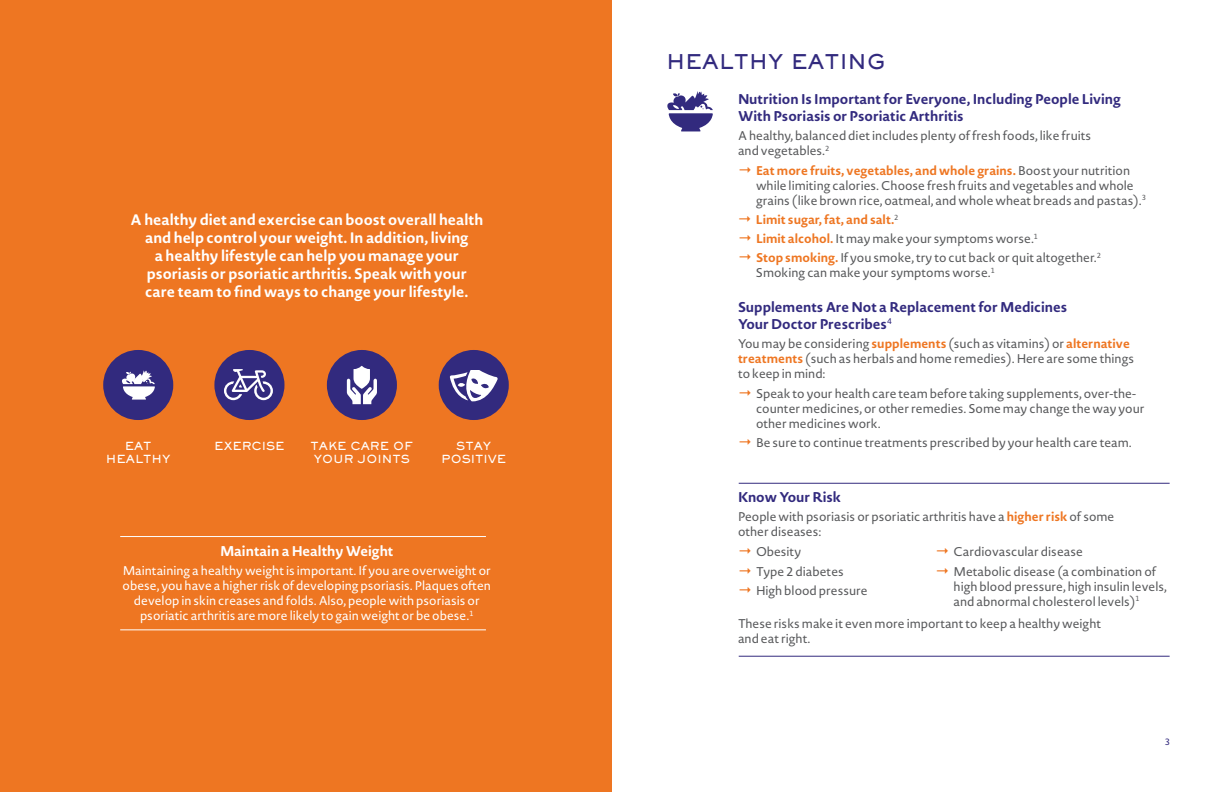
<style>
.page{position:relative;width:1224px;height:792px;background:#fff}
.page>*{position:absolute;margin:0;border:0;box-sizing:border-box;transform-origin:0 0}
.t1{font:800 20px "Sackers Gothic Std";color:#322a7e}
.t2{font:700 15px/18px "Novel Sans Rd Pro";color:#fff;text-align:center}
.t3{font:700 14px/16.8px "Novel Sans Rd Pro";color:#322a7e}
.t4{font:700 14px "Novel Sans Rd Pro";color:#fff}
.t5{font:12.5px/15px "Novel Sans Rd Pro";color:#58595b}
.t6{font:12.5px/15px "Novel Sans Rd Pro";color:#fff;text-align:center}
.t7{font:700 12.5px "Novel Sans Rd Pro";color:#ee7622}
.t8{font:800 11px/13.2px "Sackers Gothic Std";color:#fff;text-align:center}
.t9{font:9px "Novel Sans Rd Pro";color:#322a7e}
.s1{font-family:"Lucida Grande";font-size:14px;color:#ee7622}
.s2{font-weight:700;color:#ee7622}
.s3{font-family:"Lucida Grande";font-weight:400;font-size:14px}
</style>
<div class="page">
<div style="left:0;top:0;width:612px;height:792px;background:#ee7622"></div>
<svg style="left:667px;top:91px;width:46px;height:40px"></svg>
<div style="left:103px;top:350px;width:70px;height:70px;background:#322a7e;border-radius:50%"></div>
<svg style="left:122px;top:370px;width:33px;height:30px"></svg>
<div style="left:327px;top:350px;width:70px;height:70px;background:#322a7e;border-radius:50%"></div>
<svg style="left:347px;top:366px;width:30px;height:38px"></svg>
<div style="left:439px;top:350px;width:70px;height:70px;background:#322a7e;border-radius:50%"></div>
<svg style="left:450px;top:370px;width:48px;height:31px"></svg>
<hr style="left:120px;top:536px;width:366px;height:1px;background:#fff">
<hr style="left:120px;top:629px;width:366px;height:1px;background:#fff">
<hr style="left:739px;top:483px;width:431px;height:1px;background:#322a7e">
<hr style="left:739px;top:656px;width:431px;height:1px;background:#322a7e">
<div style="left:214px;top:350px;width:71px;height:70px;background:#322a7e;border-radius:50%"></div>
<svg style="left:224px;top:369px;width:49px;height:31px"></svg>
<p class="t2" style="left:130px;top:210px;width:354px">A healthy diet and exercise can boost overall health and help control your weight. In addition, living<br>a healthy lifestyle can help you manage your psoriasis or psoriatic arthritis. Speak with your care team to find ways to change your lifestyle.</p>
<p class="t8" style="left:106px;top:439px;width:66px">EAT<br>HEALTHY</p>
<p class="t8" style="left:310px;top:439px;width:104px">TAKE CARE OF<br>YOUR JOINTS</p>
<p class="t8" style="left:441px;top:439px;width:67px">STAY<br>POSITIVE</p>
<p class="t8" style="left:214px;top:439px;width:72px">EXERCISE</p>
<p class="t4" style="left:220px;top:540px;width:175px">Maintain a Healthy Weight</p>
<p class="t6" style="left:123px;top:563px;width:370px">Maintaining a healthy weight is important. If you are overweight or obese, you have a higher risk of developing psoriasis. Plaques often develop in skin creases and folds. Also, people with psoriasis or psoriatic arthritis are more likely to gain weight or be obese.<sup>1</sup></p>
<h1 class="t1" style="left:666px;top:48px;width:220px">HEALTHY EATING</h1>
<p class="t3" style="left:738px;top:90px;width:384px">Nutrition Is Important for Everyone, Including People Living<br>With Psoriasis or Psoriatic Arthritis</p>
<p class="t5" style="left:738px;top:128px;width:355px">A healthy, balanced diet includes plenty of fresh foods, like fruits and vegetables.<sup>2</sup></p>
<p class="t5" style="left:756px;top:162px;width:392px;text-indent:-18px"><span class="s1">→</span> <span class="s2">Eat more fruits, vegetables, and whole grains.</span> Boost your nutrition while limiting calories. Choose fresh fruits and vegetables and whole grains (like brown rice, oatmeal, and whole wheat breads and pastas).<sup>3</sup></p>
<p class="t7" style="left:738px;top:210px;width:162px"><span class="s3">→</span> Limit sugar, fat, and salt.<sup>2</sup></p>
<p class="t5" style="left:738px;top:231px;width:302px"><span class="s1">→</span> <span class="s2">Limit alcohol.</span> It may make your symptoms worse.<sup>1</sup></p>
<p class="t5" style="left:756px;top:250px;width:347px;text-indent:-18px"><span class="s1">→</span> <span class="s2">Stop smoking.</span> If you smoke, try to cut back or quit altogether.<sup>2<br></sup>Smoking can make your symptoms worse.<sup>1</sup></p>
<p class="t3" style="left:738px;top:298px;width:331px">Supplements Are Not a Replacement for Medicines<br>Your Doctor Prescribes<sup>4</sup></p>
<p class="t5" style="left:738px;top:336px;width:398px">You may be considering <span class="s2">supplements</span> (such as vitamins) or <span class="s2">alternative treatments</span> (such as herbals and home remedies). Here are some things to keep in mind:</p>
<p class="t5" style="left:756px;top:385px;width:390px;text-indent:-18px"><span class="s1">→</span> Speak to your health care team before taking supplements, over-the&shy;counter medicines, or other remedies. Some may change the way your other medicines work.</p>
<p class="t5" style="left:738px;top:435px;width:395px"><span class="s1">→</span> Be sure to continue treatments prescribed by your health care team.</p>
<p class="t3" style="left:738px;top:488px;width:105px">Know Your Risk</p>
<p class="t5" style="left:738px;top:509px;width:378px">People with psoriasis or psoriatic arthritis have a <span class="s2">higher risk</span> of some other diseases:</p>
<p class="t5" style="left:738px;top:544px;width:65px"><span class="s1">→</span> Obesity</p>
<p class="t5" style="left:738px;top:563px;width:107px"><span class="s1">→</span> Type 2 diabetes</p>
<p class="t5" style="left:738px;top:583px;width:131px"><span class="s1">→</span> High blood pressure</p>
<p class="t5" style="left:936px;top:544px;width:149px"><span class="s1">→</span> Cardiovascular disease</p>
<p class="t5" style="left:954px;top:563px;width:215px;text-indent:-18px"><span class="s1">→</span> Metabolic disease (a combination of high blood pressure, high insulin levels, and abnormal cholesterol levels)<sup>1</sup></p>
<p class="t5" style="left:738px;top:616px;width:365px">These risks make it even more important to keep a healthy weight and eat right.</p>
<p class="t9" style="left:1165px;top:735px;width:7px">3</p>
</div>
